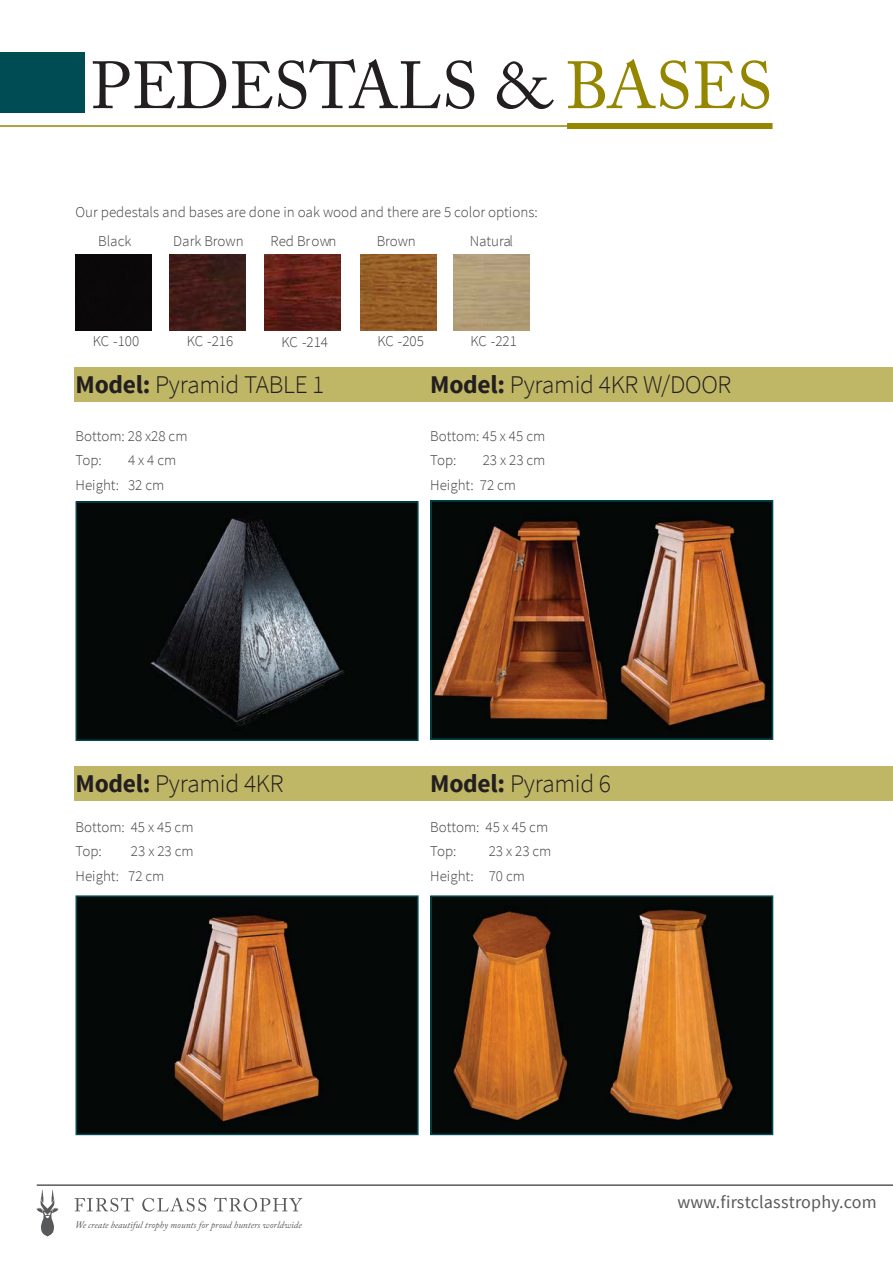
<style>
.page{position:relative;width:893px;height:1263px;background:#fff}
.page>*{position:absolute;margin:0;border:0;box-sizing:border-box;transform-origin:0 0}
.t1{font:66px "Adobe Caslon Pro";color:#231f20}
.t2{font:300 25.5px "Source Sans Pro";letter-spacing:-.01em;color:#231f20}
.t3{font:18px "Source Sans Pro";letter-spacing:.01em;color:#58595b}
.t4{font:300 15px/24.5px "Source Sans Pro";color:#414042}
.t5{font:italic 9.6px "Adobe Caslon Pro";color:#58595b}
.s1{color:#958600}
.s2{font-weight:700}
</style>
<div class="page">
<div style="left:75px;top:368px;width:818px;height:34px;background:#bfb666"></div>
<div style="left:75px;top:766px;width:818px;height:35px;background:#bfb666"></div>
<svg style="left:37px;top:1189px;width:21px;height:48px"></svg>
<svg style="left:75px;top:1197px;width:59px;height:14px"></svg>
<svg style="left:142px;top:1197px;width:64px;height:14px"></svg>
<svg style="left:214px;top:1197px;width:88px;height:14px"></svg>
<hr style="left:37px;top:1184px;width:856px;height:2px;background:#58595b">
<div style="left:0;top:53px;width:85px;height:60px;background:#004c54"></div>
<div style="left:567px;top:123px;width:205px;height:6px;background:#958600"></div>
<hr style="left:0;top:125px;width:651px;height:2px;background:#958600">
<img style="left:79px;top:504px;width:337px;height:234px">
<div style="left:76px;top:501px;width:343px;height:240px;border:2px solid #004c54"></div>
<img style="left:79px;top:898px;width:337px;height:234px">
<div style="left:76px;top:895px;width:343px;height:240px;border:2px solid #004c54"></div>
<img style="left:433px;top:503px;width:337px;height:234px">
<div style="left:430px;top:500px;width:343px;height:240px;border:2px solid #004c54"></div>
<img style="left:433px;top:898px;width:337px;height:234px">
<div style="left:430px;top:895px;width:343px;height:240px;border:2px solid #004c54"></div>
<div style="left:76px;top:254px;width:76px;height:76px;background:#0a0808"></div>
<img style="left:170px;top:254px;width:76px;height:76px">
<img style="left:264px;top:254px;width:77px;height:76px">
<img style="left:360px;top:254px;width:77px;height:76px">
<img style="left:453px;top:254px;width:77px;height:76px">
<h1 class="t1" style="left:91px;top:47px;width:683px">PEDESTALS &amp; <span class="s1">BASES</span></h1>
<p class="t4" style="left:76px;top:200px;width:464px">Our pedestals and bases are done in oak wood and there are 5 color options:</p>
<p class="t4" style="left:98px;top:229px;width:35px">Black</p>
<p class="t4" style="left:173px;top:229px;width:72px">Dark Brown</p>
<p class="t4" style="left:271px;top:229px;width:67px">Red Brown</p>
<p class="t4" style="left:377px;top:229px;width:40px">Brown</p>
<p class="t4" style="left:470px;top:229px;width:45px">Natural</p>
<p class="t4" style="left:93px;top:329px;width:48px">KC -100</p>
<p class="t4" style="left:187px;top:329px;width:48px">KC -216</p>
<p class="t4" style="left:282px;top:329px;width:48px">KC -214</p>
<p class="t4" style="left:377px;top:328px;width:48px">KC -205</p>
<p class="t4" style="left:470px;top:328px;width:48px">KC -221</p>
<h2 class="t2" style="left:76px;top:369px;width:250px"><span class="s2">Model:</span> Pyramid TABLE 1</h2>
<p class="t4" style="left:76px;top:423px;width:114px">Bottom: 28 x28 cm<br>Top:</p>
<p class="t4" style="left:76px;top:448px;width:102px;text-indent:52px">4 x 4 cm<br>Height: 32 cm</p>
<h2 class="t2" style="left:430px;top:369px;width:303px"><span class="s2">Model:</span> Pyramid 4KR W/DOOR</h2>
<p class="t4" style="left:430px;top:423px;width:116px">Bottom: 45 x 45 cm<br>Top:</p>
<p class="t4" style="left:430px;top:448px;width:117px;text-indent:52px">23 x 23 cm<br>Height: 72 cm</p>
<h2 class="t2" style="left:76px;top:768px;width:210px"><span class="s2">Model:</span> Pyramid 4KR</h2>
<p class="t4" style="left:76px;top:814px;width:119px">Bottom: 45 x 45 cm<br>Top:</p>
<p class="t4" style="left:76px;top:839px;width:120px;text-indent:55px">23 x 23 cm<br>Height: 72 cm</p>
<h2 class="t2" style="left:430px;top:768px;width:182px"><span class="s2">Model:</span> Pyramid 6</h2>
<p class="t4" style="left:430px;top:814px;width:119px">Bottom: 45 x 45 cm<br>Top:</p>
<p class="t4" style="left:430px;top:839px;width:123px;text-indent:58px">23 x 23 cm<br>Height: 70 cm</p>
<p class="t5" style="left:75px;top:1219px;width:228px">We create beautiful trophy mounts for proud hunters worldwide</p>
<p class="t3" style="left:677px;top:1190px;width:201px">www.firstclasstrophy.com</p>
</div>
